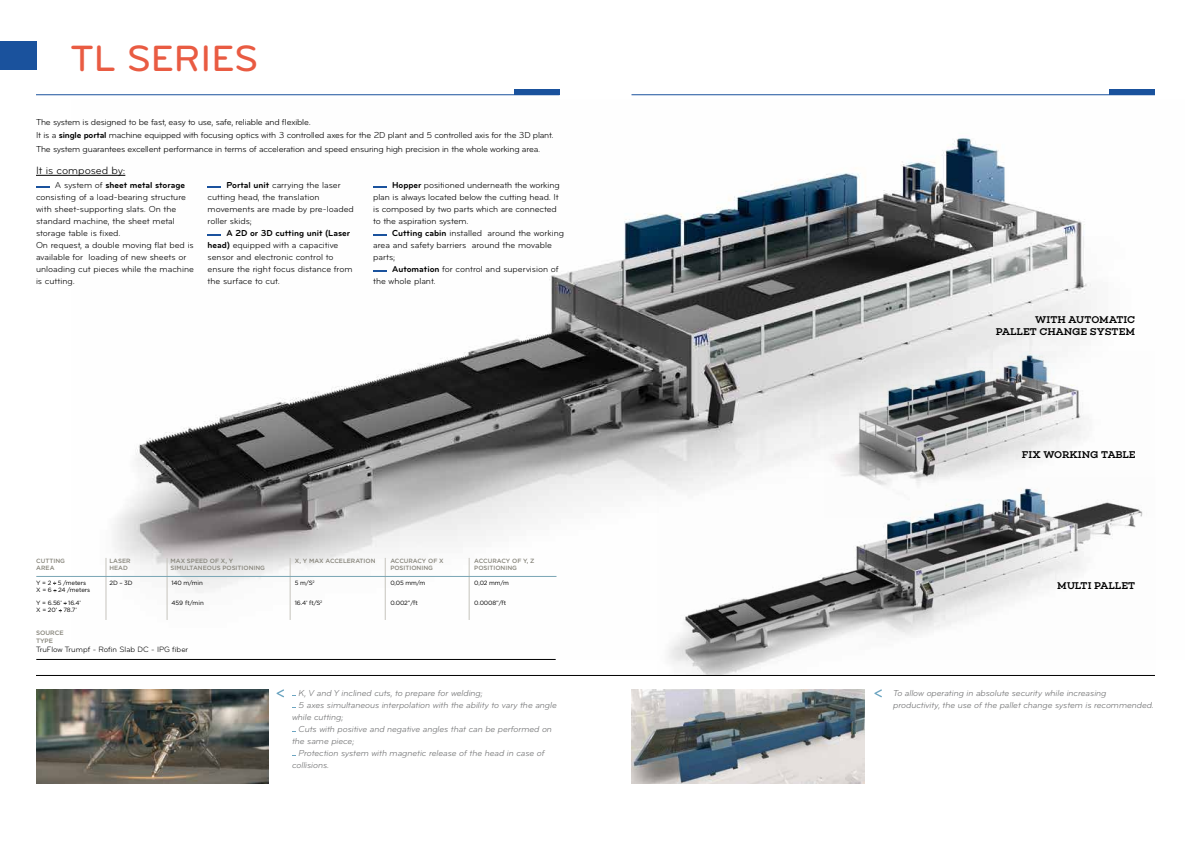
<style>
.page{position:relative;width:1191px;height:842px;background:#fff}
.page>*{position:absolute;margin:0;border:0;box-sizing:border-box;transform-origin:0 0}
.t1{font:500 38px "Bryant Pro";color:#e95b42}
.t2{font:11px "Bryant Pro";color:#000}
.t3{font:500 10px/12px "Choplin";letter-spacing:-.005em;color:#000;text-align:right}
.t4{font:9px/12px "Bryant Pro";letter-spacing:-.005em;color:#000}
.t5{font:italic 9px/12px "Bryant Pro";letter-spacing:-.01em;color:#707172}
.t6{font:8px "Bryant Pro";color:#000}
.t7{font:500 6.3px/7.6px "Gotham HTF";color:#87857b}
.t8{font:500 6.1px/7.4px "Gotham HTF";color:#87857b}
.t9{font:6.1px/7.3px "Gotham HTF";letter-spacing:-.02em;color:#000}
.s1{font-weight:700}
</style>
<div class="page">
<img style="left:71px;top:138px;width:1020px;height:522px">
<hr style="left:36px;top:94px;width:523px;height:1px;background:#1a529d">
<hr style="left:631px;top:94px;width:524px;height:1px;background:#1a529d">
<div style="left:1109px;top:89px;width:46px;height:6px;background:#1a529d"></div>
<div style="left:514px;top:89px;width:45px;height:6px;background:#1a529d"></div>
<div style="left:0;top:42px;width:36px;height:28px;background:#1a529d"></div>
<img style="left:657px;top:478px;width:479px;height:197px">
<img style="left:36px;top:689px;width:232px;height:94px">
<svg style="left:276px;top:689px;width:8px;height:8px"></svg>
<img style="left:631px;top:689px;width:233px;height:94px">
<svg style="left:874px;top:689px;width:8px;height:8px"></svg>
<hr style="left:36px;top:659px;width:519px;height:1px;background:#000">
<hr style="left:36px;top:175px;width:89px;height:1px;background:#000">
<svg style="left:36px;top:186px;width:14px;height:2px"></svg>
<svg style="left:207px;top:186px;width:14px;height:2px"></svg>
<svg style="left:207px;top:234px;width:14px;height:2px"></svg>
<svg style="left:373px;top:186px;width:14px;height:2px"></svg>
<svg style="left:373px;top:234px;width:14px;height:2px"></svg>
<svg style="left:373px;top:270px;width:14px;height:2px"></svg>
<img style="left:824px;top:351px;width:319px;height:166px">
<hr style="left:36px;top:675px;width:1119px;height:1px;background:#000">
<svg style="left:59px;top:602px;width:8px;height:11px"></svg>
<hr style="left:106px;top:558px;width:1px;height:62px;background:#c6c4bd">
<hr style="left:167px;top:558px;width:1px;height:62px;background:#c6c4bd">
<hr style="left:290px;top:558px;width:1px;height:62px;background:#c6c4bd">
<hr style="left:385px;top:558px;width:1px;height:62px;background:#c6c4bd">
<hr style="left:469px;top:558px;width:1px;height:62px;background:#c6c4bd">
<hr style="left:36px;top:576px;width:520px;height:1px;background:#78a5b4">
<svg style="left:53px;top:582px;width:4px;height:10px"></svg>
<h1 class="t1" style="left:70px;top:39px;width:189px">TL SERIES</h1>
<p class="t4" style="left:36px;top:115px;width:519px;line-height:13.5px">The system is designed to be fast, easy to use, safe, reliable and flexible.<br>It is a <span class="s1">single portal</span> machine equipped with focusing optics with 3 controlled axes for the 2D plant and 5 controlled axis for the 3D plant.<br>The system guarantees excellent performance in terms of acceleration and speed ensuring high precision in the whole working area.</p>
<p class="t2" style="left:36px;top:164px;width:91px">It is composed by:</p>
<p class="t4" style="left:36px;top:179px;width:159px;text-indent:19px">A system of <span class="s1">sheet metal storage </span>consisting of a load-bearing structure with sheet-supporting slats. On the standard machine, the sheet metal storage table is fixed.<br>On request, a double moving flat bed is available for loading of new sheets or unloading cut pieces while the machine is cutting.</p>
<p class="t4" style="left:207px;top:179px;width:148px;text-indent:19px"><span class="s1">Portal unit</span> carrying the laser cutting head, the translation movements are made by pre-loaded roller skids;</p>
<p class="t4" style="left:373px;top:179px;width:188px;text-indent:19px"><span class="s1">Hopper</span> positioned underneath the working plan is always located below the cutting head. It is composed by two parts which are connected to the aspiration system.</p>
<p class="t4" style="left:373px;top:227px;width:192px;text-indent:19px"><span class="s1">Cutting cabin</span> installed around the working area and safety barriers around the movable parts;</p>
<p class="t4" style="left:373px;top:263px;width:187px;text-indent:19px"><span class="s1">Automation</span> for control and supervision of the whole plant.</p>
<p class="t4" style="left:207px;top:227px;width:146px;text-indent:19px"><span class="s1">A 2D or 3D cutting unit (Laser head)</span> equipped with a capacitive sensor and electronic control to ensure the right focus distance from the surface to cut.</p>
<p class="t8" style="left:109px;top:557px;width:23px">LASER<br>HEAD</p>
<p class="t8" style="left:171px;top:557px;width:96px">MAX SPEED OF X, Y<br>SIMULTANEOUS POSITIONING</p>
<p class="t8" style="left:295px;top:557px;width:82px">X, Y MAX ACCELERATION</p>
<p class="t8" style="left:390px;top:557px;width:55px">ACCURACY OF X<br>POSITIONING</p>
<p class="t8" style="left:474px;top:557px;width:62px">ACCURACY OF Y, Z<br>POSITIONING</p>
<p class="t8" style="left:36px;top:557px;width:30px">CUTTING<br>AREA</p>
<p class="t9" style="left:36px;top:599px;width:46px">Y = 6.56’ 16.4’<br>X = 20’ 78.7’</p>
<p class="t9" style="left:171px;top:599px;width:34px">459 ft/min</p>
<p class="t9" style="left:295px;top:599px;width:29px">16.4’ ft/S<sup>2</sup></p>
<p class="t9" style="left:390px;top:599px;width:29px">0.002”/ft</p>
<p class="t9" style="left:474px;top:599px;width:33px">0.0008”/ft</p>
<p class="t9" style="left:36px;top:579px;width:55px">Y = 2 5 /meters<br>X = 6 24 /meters</p>
<p class="t9" style="left:109px;top:579px;width:25px">2D – 3D</p>
<p class="t9" style="left:171px;top:579px;width:33px">140 m/min</p>
<p class="t9" style="left:295px;top:579px;width:21px">5 m/S<sup>2</sup></p>
<p class="t9" style="left:390px;top:579px;width:36px">0,05 mm/m</p>
<p class="t9" style="left:474px;top:579px;width:36px">0,02 mm/m</p>
<p class="t7" style="left:36px;top:629px;width:29px">SOURCE<br>TYPE</p>
<p class="t6" style="left:36px;top:645px;width:154px">TruFlow Trumpf - Rofin Slab DC - IPG fiber</p>
<p class="t5" style="left:298px;top:687px;width:186px">K, V and Y inclined cuts, to prepare for welding;</p>
<p class="t5" style="left:298px;top:699px;width:260px">5 axes simultaneous interpolation with the ability to vary the angle</p>
<p class="t5" style="left:292px;top:711px;width:53px">while cutting;</p>
<p class="t5" style="left:298px;top:723px;width:255px">Cuts with positive and negative angles that can be performed on</p>
<p class="t5" style="left:292px;top:735px;width:64px">the same piece;</p>
<p class="t5" style="left:298px;top:747px;width:248px">Protection system with magnetic release of the head in case of</p>
<p class="t5" style="left:292px;top:759px;width:39px">collisions.</p>
<p class="t3" style="left:995px;top:314px;width:141px">WITH AUTOMATIC<br>PALLET CHANGE SYSTEM</p>
<p class="t3" style="left:1022px;top:449px;width:115px">FIX WORKING TABLE</p>
<p class="t3" style="left:1057px;top:580px;width:79px">MULTI PALLET</p>
<p class="t5" style="left:893px;top:687px;width:262px">To allow operating in absolute security while increasing productivity, the use of the pallet change system is recommended.</p>
</div>
